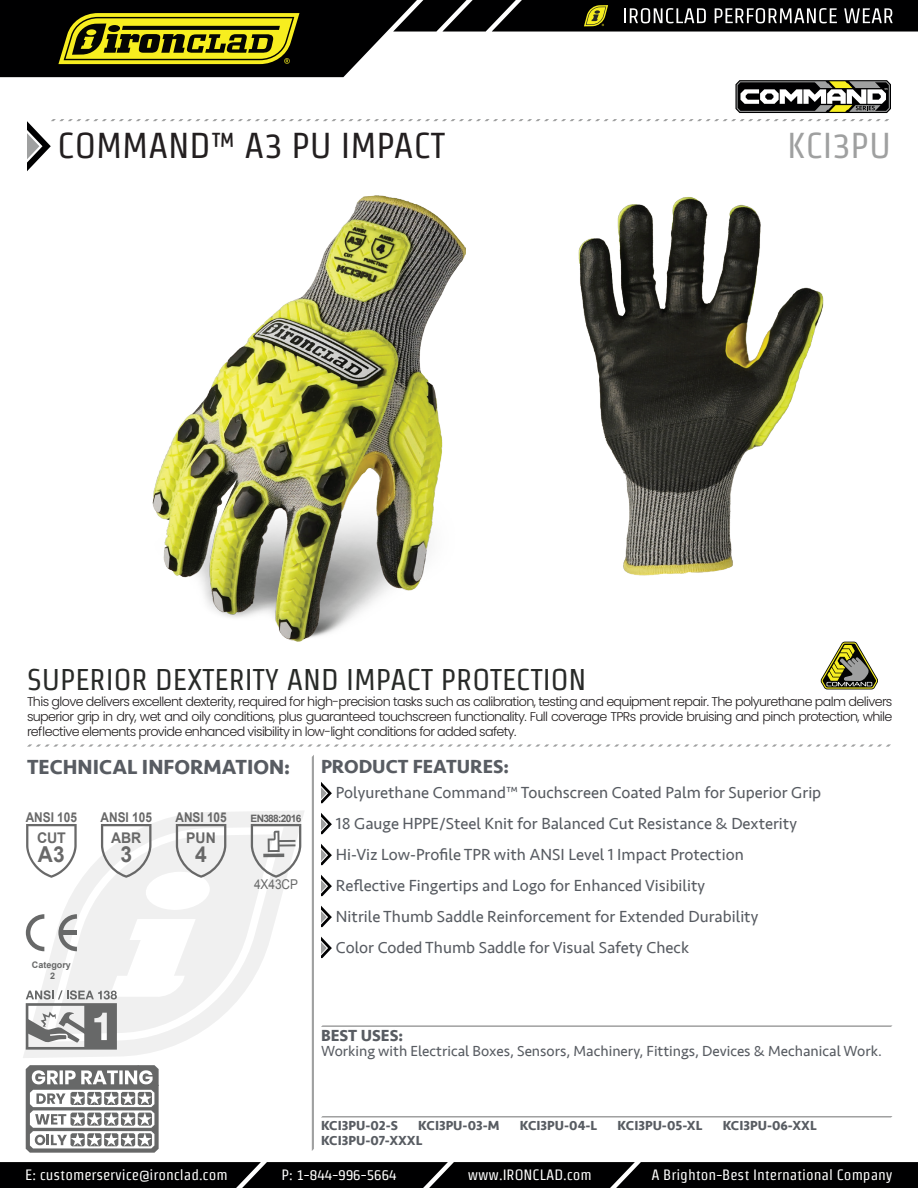
<style>
.page{position:relative;width:918px;height:1188px;background:#fff}
.page>*{position:absolute;margin:0;border:0;box-sizing:border-box;transform-origin:0 0}
.t1{font:36px "Strait";color:#231f20}
.t2{font:36px "Strait";color:#9fa0a0}
.t3{font:30px "Strait";color:#282a28}
.t4{font:700 22.05px "Arial";color:#686868;scale:.95 1}
.t5{font:700 21.9px "Arial";color:#696969;scale:.95 1}
.t6{font:700 21px "Seravek";color:#585c62}
.t7{font:700 19.5px "Seravek";color:#585c62}
.t8{font:16.5px/30.9px "Seravek";color:#585c62}
.t9{font:700 16.5px "Seravek";color:#585c62}
.t10{font:15px "Strait";color:#fff}
.t11{font:15px "Seravek";color:#585c62}
.t12{font:700 14.7px "Arial";color:#686868;scale:.95 1}
.t13{font:700 14.7px "Arial";color:#696969;scale:.96 1}
.t14{font:700 13.5px "Seravek";color:#585c62}
.t15{font:700 13.5px "Arial";color:#686868;scale:.88 1}
.t16{font:700 13.5px "Arial";color:#696969;scale:.88 1}
.t17{font:13.5px "Arial";color:#686969;scale:.88 1}
.t18{font:300 12.75px/15px "Poppins";letter-spacing:-.05em;color:#231f20;text-align:justify}
.t19{font:700 10.2px "Arial";letter-spacing:-.07em;color:#626262}
.t20{font:700 9px/10.8px "Arial";color:#676868;text-align:center}
</style>
<div class="page">
<svg style="left:23px;top:811px;width:281px;height:247px"></svg>
<svg style="left:53px;top:834px;width:221px;height:200px;fill:#f0f0f0"></svg>
<svg style="left:27px;top:119px;width:862px;height:52px"></svg>
<svg style="left:27px;top:744px;width:864px;height:3px"></svg>
<div style="left:0;top:1162px;width:918px;height:26px;background:#000001"></div>
<svg style="left:312px;top:755px;width:2px;height:396px"></svg>
<hr style="left:322px;top:1025px;width:570px;height:2px;background:#9fa0a0">
<hr style="left:322px;top:1116px;width:570px;height:2px;background:#9fa0a0">
<svg style="left:321px;top:906px;width:11px;height:21px"></svg>
<svg style="left:321px;top:937px;width:11px;height:21px"></svg>
<svg style="left:321px;top:875px;width:11px;height:21px"></svg>
<svg style="left:321px;top:844px;width:11px;height:21px"></svg>
<svg style="left:321px;top:782px;width:11px;height:21px"></svg>
<svg style="left:321px;top:813px;width:11px;height:21px"></svg>
<svg style="left:26px;top:824px;width:51px;height:54px"></svg>
<svg style="left:101px;top:824px;width:50px;height:54px"></svg>
<svg style="left:176px;top:824px;width:50px;height:54px"></svg>
<svg style="left:251px;top:824px;width:50px;height:54px"></svg>
<svg style="left:26px;top:914px;width:18px;height:37px"></svg>
<svg style="left:58px;top:914px;width:19px;height:37px"></svg>
<hr style="left:61px;top:931px;width:16px;height:4px;background:#676868">
<svg style="left:26px;top:1065px;width:133px;height:88px"></svg>
<svg style="left:26px;top:990px;width:91px;height:60px"></svg>
<img style="left:152px;top:195px;width:314px;height:447px">
<img style="left:578px;top:197px;width:246px;height:379px">
<svg style="left:821px;top:642px;width:57px;height:47px"></svg>
<svg style="left:0;top:0;width:918px;height:113px"></svg>
<h1 class="t1" style="left:58px;top:126px;width:389px">COMMAND™ A3 PU IMPACT</h1>
<h1 class="t2" style="left:787px;top:126px;width:105px">KCI3PU</h1>
<h2 class="t3" style="left:27px;top:663px;width:561px">SUPERIOR DEXTERITY AND IMPACT PROTECTION</h2>
<p class="t18" style="left:27px;top:694px;width:867px">This glove delivers excellent dexterity, required for high-precision tasks such as calibration, testing and equipment repair. The polyurethane palm delivers superior grip in dry, wet and oily conditions, plus guaranteed touchscreen functionality. Full coverage TPRs provide bruising and pinch protection, while reflective elements provide enhanced visibility in low-light conditions for added safety.</p>
<h3 class="t6" style="left:27px;top:750px;width:265px">TECHNICAL INFORMATION:</h3>
<h3 class="t7" style="left:321px;top:750px;width:189px">PRODUCT FEATURES:</h3>
<p class="t16" style="left:26px;top:808px;width:60px">ANSI 105</p>
<p class="t15" style="left:101px;top:808px;width:60px">ANSI 105</p>
<h3 class="t4" style="left:120px;top:839px;width:14px">3</h3>
<p class="t13" style="left:37px;top:828px;width:32px">CUT</p>
<p class="t12" style="left:111px;top:828px;width:33px">ABR</p>
<h3 class="t5" style="left:38px;top:839px;width:30px">A3</h3>
<p class="t15" style="left:175px;top:808px;width:60px">ANSI 105</p>
<h3 class="t4" style="left:195px;top:839px;width:14px">4</h3>
<p class="t12" style="left:186px;top:828px;width:33px">PUN</p>
<p class="t19" style="left:251px;top:811px;width:52px">EN388:2016</p>
<p class="t8" style="left:336px;top:777px;width:487px">Polyurethane Command™ Touchscreen Coated Palm for Superior Grip<br>18 Gauge HPPE/Steel Knit for Balanced Cut Resistance &amp; Dexterity</p>
<p class="t8" style="left:336px;top:839px;width:409px">Hi-Viz Low-Profile TPR with ANSI Level 1 Impact Protection</p>
<p class="t17" style="left:254px;top:875px;width:52px">4X43CP</p>
<p class="t8" style="left:336px;top:870px;width:371px">Reflective Fingertips and Logo for Enhanced Visibility</p>
<p class="t8" style="left:336px;top:901px;width:424px">Nitrile Thumb Saddle Reinforcement for Extended Durability<br>Color Coded Thumb Saddle for Visual Safety Check</p>
<p class="t20" style="left:32px;top:960px;width:41px">Category<br>2</p>
<p class="t9" style="left:321px;top:1023px;width:84px">BEST USES:</p>
<p class="t11" style="left:321px;top:1039px;width:563px">Working with Electrical Boxes, Sensors, Machinery, Fittings, Devices &amp; Mechanical Work.</p>
<p class="t14" style="left:321px;top:1115px;width:78px">KCI3PU-02-S</p>
<p class="t14" style="left:418px;top:1115px;width:83px">KCI3PU-03-M</p>
<p class="t14" style="left:520px;top:1115px;width:79px">KCI3PU-04-L</p>
<p class="t14" style="left:618px;top:1115px;width:86px">KCI3PU-05-XL</p>
<p class="t14" style="left:723px;top:1115px;width:96px">KCI3PU-06-XXL</p>
<p class="t14" style="left:321px;top:1130px;width:103px">KCI3PU-07-XXXL</p>
<p class="t10" style="left:25px;top:1167px;width:204px">E: customerservice@ironclad.com</p>
<p class="t10" style="left:281px;top:1167px;width:117px">P: 1-844-996-5664</p>
<p class="t10" style="left:468px;top:1167px;width:126px">www.IRONCLAD.com</p>
<p class="t10" style="left:651px;top:1167px;width:243px">A Brighton-Best International Company</p>
</div>
